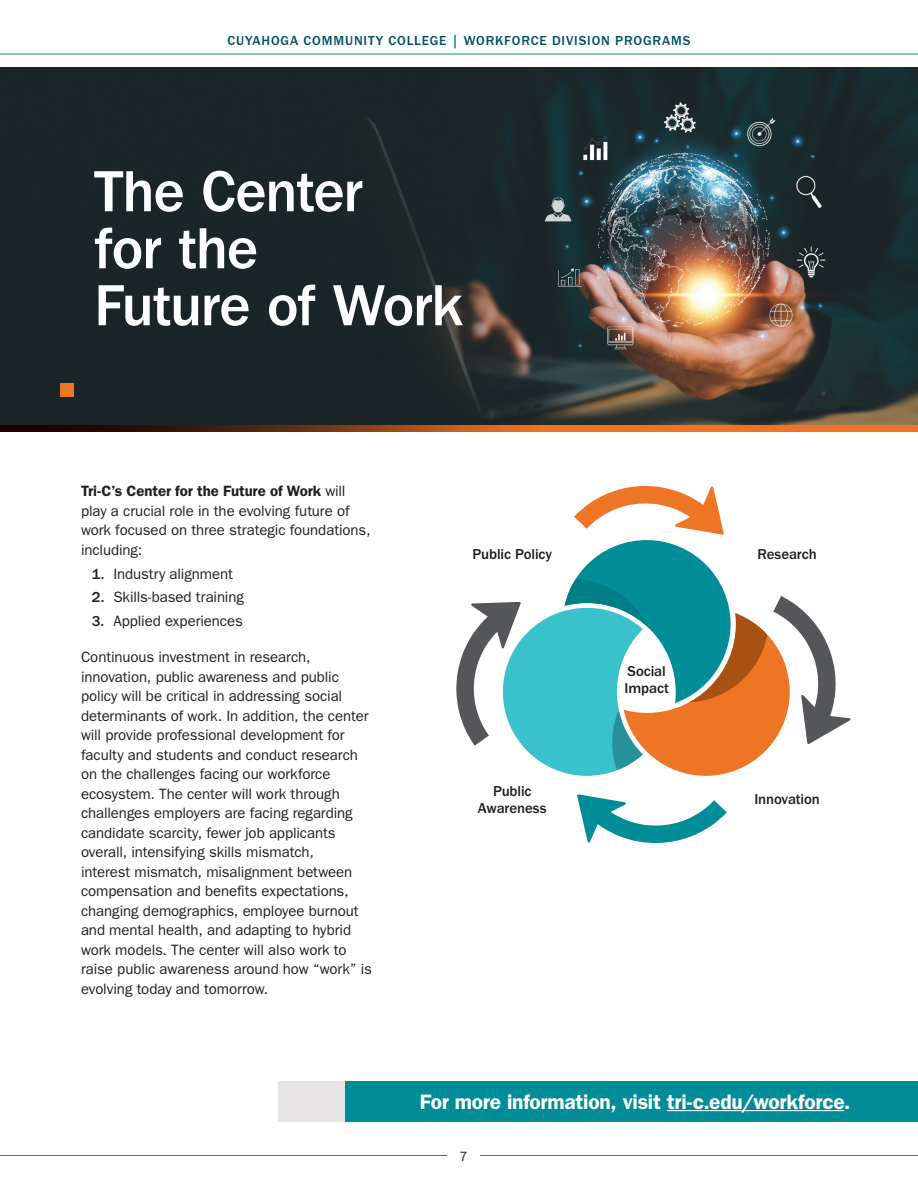
<style>
.page{position:relative;width:918px;height:1188px;background:#fff}
.page>*{position:absolute;margin:0;border:0;box-sizing:border-box;transform-origin:0 0}
.Empl_Resources_Title_H1{font:500 60px/57px "ITC Franklin Gothic Std";letter-spacing:-.025em;color:#fff}
.Para{font:600 21px "ITC Franklin Gothic Std";letter-spacing:-.015em;color:#fff}
.Para-2{font:15px/19.5px "ITC Franklin Gothic Std";letter-spacing:-.005em;color:#231f20}
.t1{font:500 14.85px/17.5px "ITC Franklin Gothic Std";letter-spacing:-.01em;color:#231f20;text-align:center}
.Intro_Para{font:500 13.5px "ITC Franklin Gothic Std";letter-spacing:.06em;color:#014f6e}
.t2{font:13.5px "ITC Franklin Gothic Std";color:#231f20}
.s1{color:#008d97}
.s2{font-weight:600}
.s3{font-weight:500}
</style>
<div class="page">
<div style="left:344px;top:1081px;width:574px;height:41px;background:#008d97"></div>
<img style="left:0;top:68px;width:918px;height:358px">
<hr style="left:0;top:1155px;width:918px;height:1px;background:#008d97">
<div style="left:447px;top:1142px;width:33px;height:27px;background:#fff"></div>
<hr style="left:0;top:54px;width:918px;height:1px;background:#008d97">
<div style="left:0;top:426px;width:918px;height:6px;background:#ee7525"></div>
<svg style="left:0;top:426px;width:519px;height:6px;background:#632c11"></svg>
<div style="left:60px;top:383px;width:14px;height:13px;background:#ee7525"></div>
<svg style="left:577px;top:794px;width:150px;height:49px"></svg>
<svg style="left:456px;top:486px;width:395px;height:290px"></svg>
<hr style="left:667px;top:1110px;width:177px;height:1px;background:#fff">
<div style="left:278px;top:1081px;width:66px;height:41px;background:#e7e4e5"></div>
<p class="Intro_Para" style="left:227px;top:33px;width:465px">CUYAHOGA COMMUNITY COLLEGE <span class="s1">|</span> WORKFORCE DIVISION PROGRAMS</p>
<h1 class="Empl_Resources_Title_H1" style="left:94px;top:164px;width:371px">The Center<br>for the<br>Future of Work</h1>
<p class="Para-2" style="left:81px;top:482px;width:291px"><span class="s2">Tri-C’s Center for the Future of Work</span> will play a crucial role in the evolving future of work focused on three strategic foundations, including:</p>
<p class="Para-2" style="left:92px;top:564px;width:143px"><span class="s3">1.</span> Industry alignment</p>
<p class="Para-2" style="left:92px;top:588px;width:154px"><span class="s3">2.</span> Skills-based training</p>
<p class="Para-2" style="left:92px;top:612px;width:153px"><span class="s3">3.</span> Applied experiences</p>
<p class="Para-2" style="left:81px;top:647px;width:292px">Continuous investment in research, innovation, public awareness and public policy will be critical in addressing social determinants of work. In addition, the center will provide professional development for faculty and students and conduct research on the challenges facing our workforce ecosystem. The center will work through challenges employers are facing regarding candidate scarcity, fewer job applicants overall, intensifying skills mismatch,<br>interest mismatch, misalignment between compensation and benefits expectations, changing demographics, employee burnout and mental health, and adapting to hybrid work models. The center will also work to raise public awareness around how “work” is evolving today and tomorrow.</p>
<p class="t1" style="left:473px;top:546px;width:81px">Public Policy</p>
<p class="t1" style="left:478px;top:782px;width:70px">Public<br>Awareness</p>
<p class="t1" style="left:625px;top:662px;width:46px;text-align:left">Social<br>Impact</p>
<p class="t1" style="left:757px;top:546px;width:61px">Research</p>
<p class="t1" style="left:754px;top:791px;width:67px">Innovation</p>
<p class="Para" style="left:420px;top:1089px;width:432px">For more information, visit tri-c.edu/workforce.</p>
<p class="t2" style="left:460px;top:1148px;width:10px">7</p>
</div>
